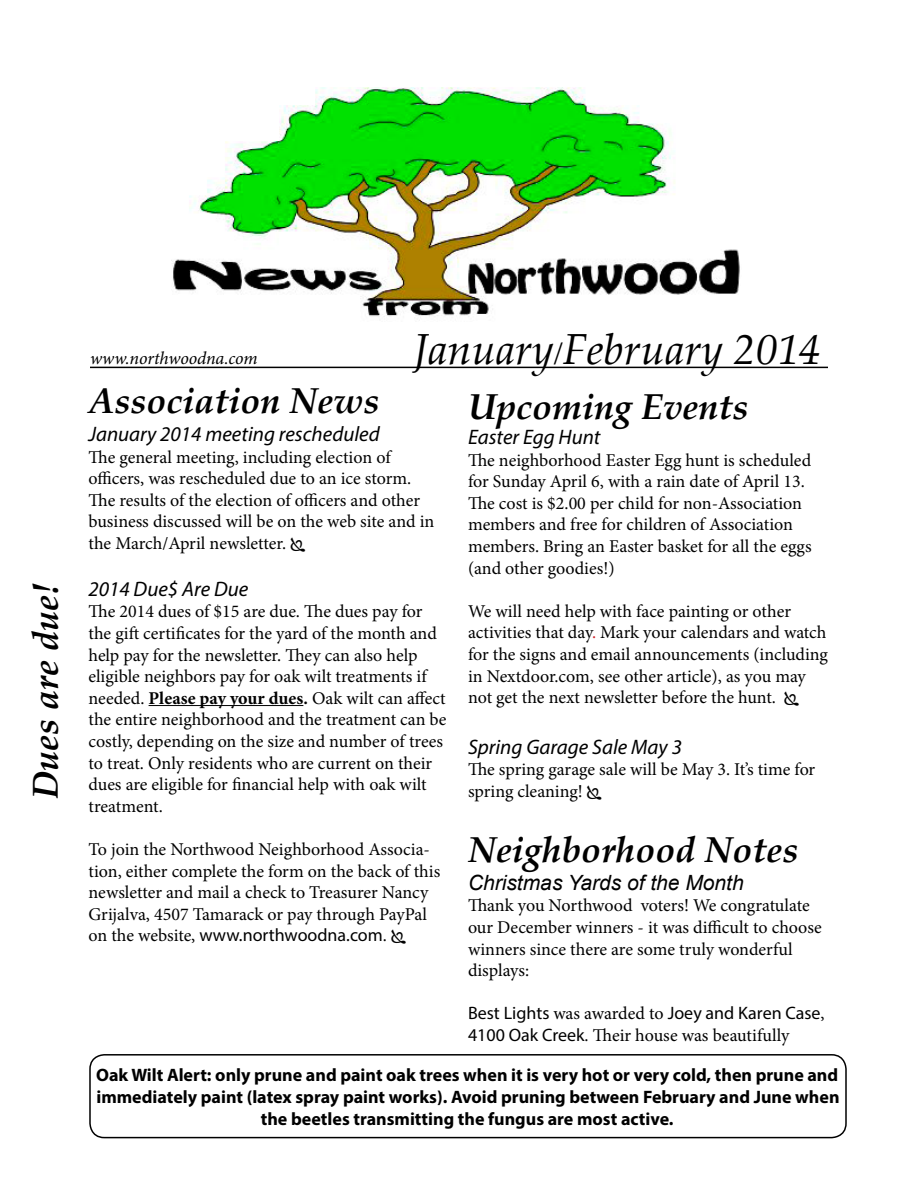
<style>
.page{position:relative;width:918px;height:1188px;background:#fff}
.page>*{position:absolute;margin:0;border:0;box-sizing:border-box;transform-origin:0 0}
.t1{font:italic 43.5px "Palatino Linotype";color:#000}
.t2{font:italic 700 36px "Palatino Linotype";color:#000}
.t3{font:italic 21px "Myriad Pro";color:#000}
.t4{font:italic 21px "Arial";color:#000}
.t5{font:18px/21.6px "Minion Pro";color:#000}
.t6{font:700 18px/21.6px "Myriad Pro";color:#000;text-align:center}
.t7{font:18px "Myriad Pro";color:#000}
.t8{font:italic 18px "Minion Pro";letter-spacing:-.005em;color:#000}
.s1{font-size:30px}
.s2{font-weight:700}
.s3{font-family:"Minion Pro"}
.s4{color:#d2232a}
.s5{font-family:"Myriad Pro"}
</style>
<div class="page">
<hr style="left:90px;top:367px;width:738px;height:1px;background:#000">
<img style="left:171px;top:87px;width:569px;height:230px">
<hr style="left:149px;top:705px;width:154px;height:1px;background:#000">
<div style="left:89px;top:1054px;width:758px;height:84px;border:2px solid #000;border-radius:14px"></div>
<h2 class="t2" style="left:20px;top:799px;width:217px;rotate:-90deg">Dues are due!</h2>
<p class="t8" style="left:90px;top:346px;width:169px">www.northwoodna.com</p>
<h1 class="t1" style="left:414px;top:318px;width:409px">January<span class="s1">/</span>February 2014</h1>
<h2 class="t2" style="left:88px;top:375px;width:292px">Association News</h2>
<p class="t3" style="left:88px;top:421px;width:293px">January 2014 meeting rescheduled</p>
<p class="t5" style="left:88px;top:446px;width:347px">The general meeting, including election of officers, was rescheduled due to an ice storm.<br>The results of the election of officers and other business discussed will be on the web site and in the March/April newsletter.</p>
<p class="t3" style="left:88px;top:576px;width:161px">2014 Due$ Are Due</p>
<p class="t5" style="left:88px;top:601px;width:360px">The 2014 dues of $15 are due. The dues pay for the gift certificates for the yard of the month and help pay for the newsletter. They can also help eligible neighbors pay for oak wilt treatments if needed. <span class="s2">Please pay your dues.</span> Oak wilt can affect the entire neighborhood and the treatment can be costly, depending on the size and number of trees to treat. Only residents who are current on their dues are eligible for financial help with oak wilt treatment.</p>
<p class="t5" style="left:88px;top:838px;width:353px">To join the Northwood Neighborhood Associa&shy;tion, either complete the form on the back of this newsletter and mail a check to Treasurer Nancy Grijalva, 4507 Tamarack or pay through PayPal</p>
<p class="t7" style="left:88px;top:924px;width:300px"><span class="s3">on the website,</span> www.northwoodna.com<span class="s3">.</span></p>
<h2 class="t2" style="left:468px;top:381px;width:282px">Upcoming Events</h2>
<p class="t3" style="left:468px;top:424px;width:134px">Easter Egg Hunt</p>
<p class="t5" style="left:468px;top:449px;width:345px">The neighborhood Easter Egg hunt is scheduled for Sunday April 6, with a rain date of April 13.<br>The cost is $2.00 per child for non-Association members and free for children of Association members. Bring an Easter basket for all the eggs (and other goodies!)</p>
<p class="t5" style="left:468px;top:600px;width:362px">We will need help with face painting or other activities that day<span class="s4">.</span> Mark your calendars and watch for the signs and email announcements (including in Nextdoor.com, see other article), as you may not get the next newsletter before the hunt.</p>
<p class="t3" style="left:468px;top:734px;width:216px">Spring Garage Sale May 3</p>
<p class="t5" style="left:468px;top:759px;width:349px">The spring garage sale will be May 3. It’s time for spring cleaning!</p>
<h2 class="t2" style="left:468px;top:824px;width:332px">Neighborhood Notes</h2>
<p class="t4" style="left:468px;top:869px;width:277px">Christmas Yards of the Month</p>
<p class="t5" style="left:468px;top:895px;width:355px">Thank you Northwood voters! We congratulate our December winners - it was difficult to choose winners since there are some truly wonderful displays:</p>
<p class="t7" style="left:468px;top:1002px;width:358px">Best Lights <span class="s3">was awarded to</span> Joey and Karen Case<span class="s3">,</span></p>
<p class="t5" style="left:468px;top:1024px;width:323px"><span class="s5">4100 Oak Creek</span>. Their house was beautifully</p>
<p class="t6" style="left:96px;top:1064px;width:745px">Oak Wilt Alert: only prune and paint oak trees when it is very hot or very cold, then prune and immediately paint (latex spray paint works). Avoid pruning between February and June when the beetles transmitting the fungus are most active.</p>
</div>
